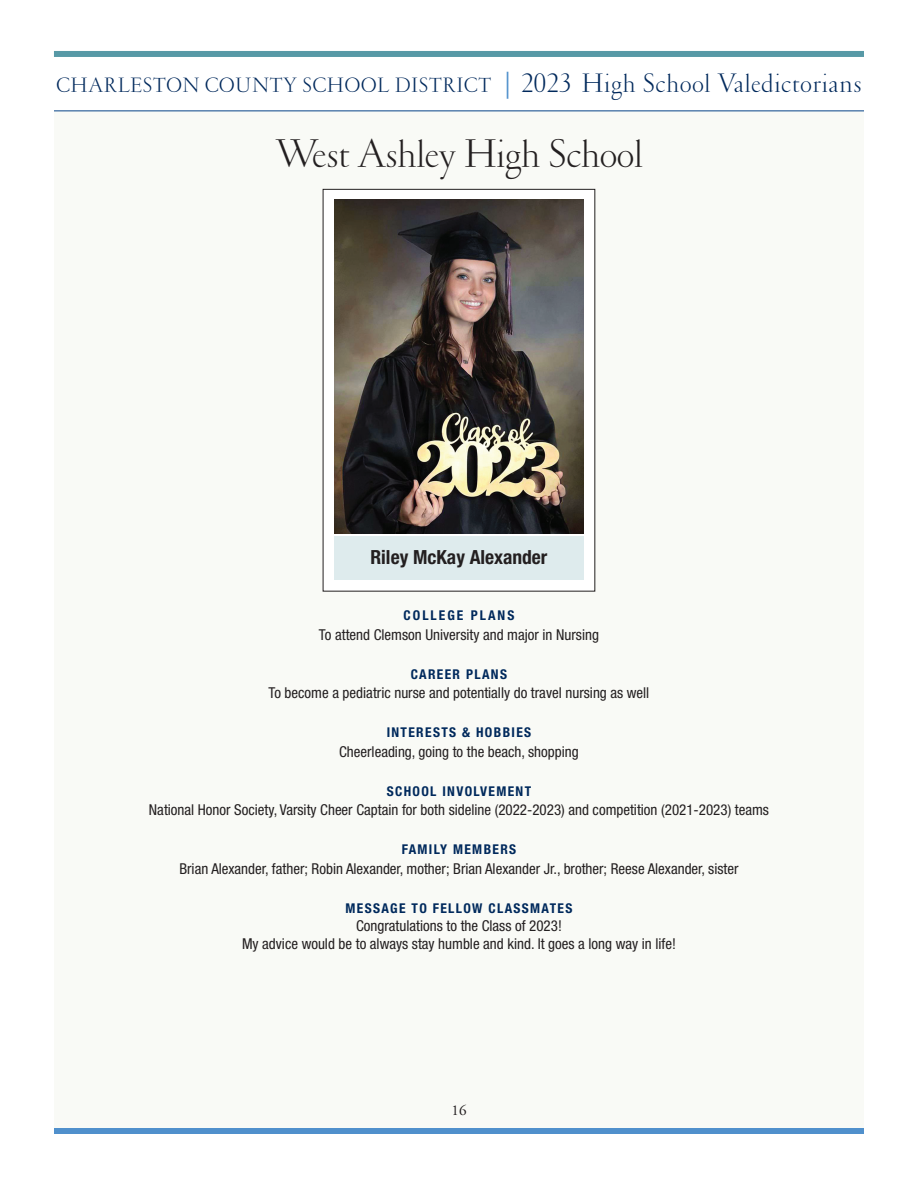
<style>
.page{position:relative;width:918px;height:1188px;background:#fff}
.page>*{position:absolute;margin:0;border:0;box-sizing:border-box;transform-origin:0 0}
.t1{font:300 40.5px "Garamond";color:#231f20}
.t2{font:300 21px "Garamond";letter-spacing:.035em;color:#00295c}
.t3{font:700 condensed 19.5px "Helvetica Neue";color:#231f20}
.t4{font:condensed 15px/18px "Helvetica Neue";color:#231f20;text-align:center}
.t5{font:15px "Adobe Garamond";color:#231f20}
.t6{font:700 condensed 13.5px "Helvetica Neue";letter-spacing:.1em;color:#00295c}
.t7{font:700 condensed 13.5px "Helvetica Neue";letter-spacing:.15em;color:#00295c}
.s1{font-family:"Adobe Garamond";font-weight:400;font-size:27px;color:#5090cc}
.s2{font-size:27px}
</style>
<div class="page">
<div style="left:54px;top:111px;width:810px;height:1020px;background:#f9faf6"></div>
<hr style="left:54px;top:110px;width:810px;height:1px;background:#054286">
<div style="left:54px;top:1128px;width:810px;height:6px;background:#5090cc"></div>
<div style="left:54px;top:51px;width:810px;height:6px;background:#5799a6"></div>
<div style="left:323px;top:190px;width:271px;height:401px;background:#fff"></div>
<img style="left:334px;top:200px;width:250px;height:333px">
<div style="left:334px;top:537px;width:249px;height:43px;background:#deebed"></div>
<h2 class="t2" style="left:56px;top:78px;width:807px">CHARLESTON COUNTY SCHOOL DISTRICT <span class="s1">|</span> <span class="s2">2023 High School Valedictorians</span></h2>
<h1 class="t1" style="left:275px;top:139px;width:369px">West Ashley High School</h1>
<h3 class="t3" style="left:370px;top:550px;width:178px">Riley McKay Alexander</h3>
<p class="t7" style="left:404px;top:610px;width:112px">COLLEGE PLANS</p>
<p class="t4" style="left:319px;top:627px;width:281px">To attend Clemson University and major in Nursing</p>
<p class="t6" style="left:411px;top:669px;width:98px">CAREER PLANS</p>
<p class="t4" style="left:269px;top:685px;width:382px">To become a pediatric nurse and potentially do travel nursing as well</p>
<p class="t6" style="left:387px;top:727px;width:146px">INTERESTS &amp; HOBBIES</p>
<p class="t4" style="left:339px;top:744px;width:241px">Cheerleading, going to the beach, shopping</p>
<p class="t6" style="left:387px;top:786px;width:146px">SCHOOL INVOLVEMENT</p>
<p class="t4" style="left:149px;top:802px;width:622px">National Honor Society, Varsity Cheer Captain for both sideline (2022-2023) and competition (2021-2023) teams</p>
<p class="t6" style="left:402px;top:844px;width:116px">FAMILY MEMBERS</p>
<p class="t4" style="left:179px;top:861px;width:561px">Brian Alexander, father; Robin Alexander, mother; Brian Alexander Jr., brother; Reese Alexander, sister</p>
<p class="t6" style="left:346px;top:903px;width:228px">MESSAGE TO FELLOW CLASSMATES</p>
<p class="t4" style="left:242px;top:918px;width:435px">Congratulations to the Class of 2023!<br>My advice would be to always stay humble and kind. It goes a long way in life!</p>
<p class="t5" style="left:452px;top:1104px;width:16px">16</p>
</div>
